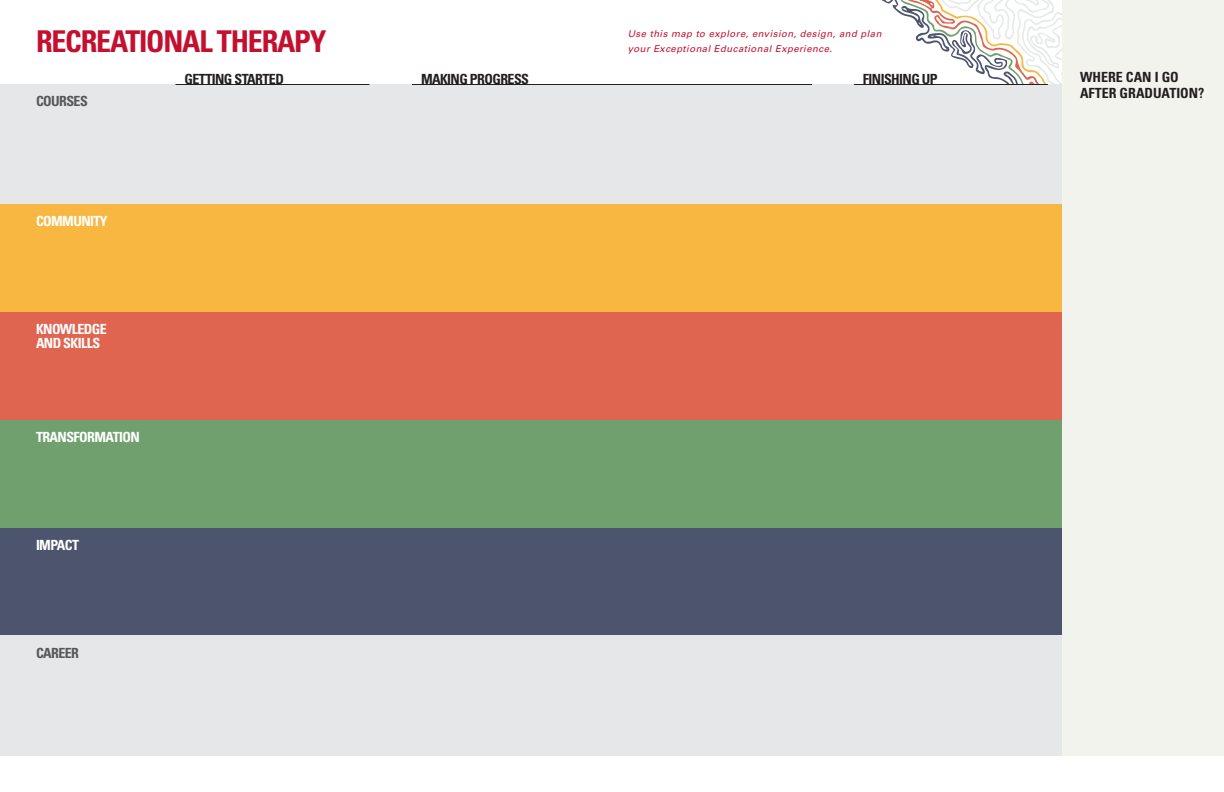
<style>
.page{position:relative;width:1224px;height:792px;background:#fff}
.page>*{position:absolute;margin:0;border:0;box-sizing:border-box;transform-origin:0 0}
.t1{font:700 condensed 30px "Univers LT Std";letter-spacing:-.04em;color:#c3102f}
.t2{font:700 condensed 14px "Univers LT Std";letter-spacing:-.04em;color:#fff}
.t3{font:700 condensed 14px "Univers LT Std";letter-spacing:-.04em;color:#231f20}
.t4{font:700 condensed 14px/16px "Univers LT Std";color:#231f20}
.t5{font:700 condensed 14px "Univers LT Std";letter-spacing:-.04em;color:#57585a}
.Body_Copy{font:italic 9.5px/15px "Univers LT Std";letter-spacing:.05em;color:#c3102f}
</style>
<div class="page">
<svg style="left:881px;top:0;width:181px;height:84px"></svg>
<div style="left:0;top:84px;width:1224px;height:120px;background:#e6e7e9"></div>
<div style="left:0;top:312px;width:1224px;height:108px;background:#df6551"></div>
<div style="left:0;top:420px;width:1224px;height:108px;background:#6fa06e"></div>
<div style="left:0;top:528px;width:1224px;height:108px;background:#4d556e"></div>
<div style="left:0;top:636px;width:1224px;height:120px;background:#e6e7e9"></div>
<div style="left:0;top:204px;width:1224px;height:108px;background:#f8b741"></div>
<div style="left:1062px;top:0;width:162px;height:756px;background:#f3f3ee"></div>
<hr style="left:176px;top:84px;width:194px;height:1px;background:#231f20">
<hr style="left:854px;top:84px;width:194px;height:1px;background:#231f20">
<hr style="left:412px;top:84px;width:400px;height:1px;background:#231f20">
<p class="t1" style="left:36px;top:23px;width:292px">RECREATIONAL THERAPY</p>
<p class="t3" style="left:184px;top:70px;width:101px">GETTING STARTED</p>
<p class="t5" style="left:36px;top:93px;width:53px">COURSES</p>
<p class="t2" style="left:36px;top:213px;width:73px">COMMUNITY</p>
<p class="t2" style="left:36px;top:321px;width:72px">KNOWLEDGE</p>
<p class="t2" style="left:36px;top:335px;width:66px">AND SKILLS</p>
<p class="t2" style="left:36px;top:429px;width:105px">TRANSFORMATION</p>
<p class="t2" style="left:36px;top:537px;width:45px">IMPACT</p>
<p class="t5" style="left:36px;top:645px;width:45px">CAREER</p>
<p class="Body_Copy" style="left:628px;top:26px;width:255px">Use this map to explore, envision, design, and plan your Exceptional Educational Experience.</p>
<p class="t3" style="left:421px;top:70px;width:110px">MAKING PROGRESS</p>
<p class="t3" style="left:863px;top:70px;width:76px">FINISHING UP</p>
<p class="t4" style="left:1080px;top:69px;width:126px">WHERE CAN I GO<br>AFTER GRADUATION?</p>
</div>
